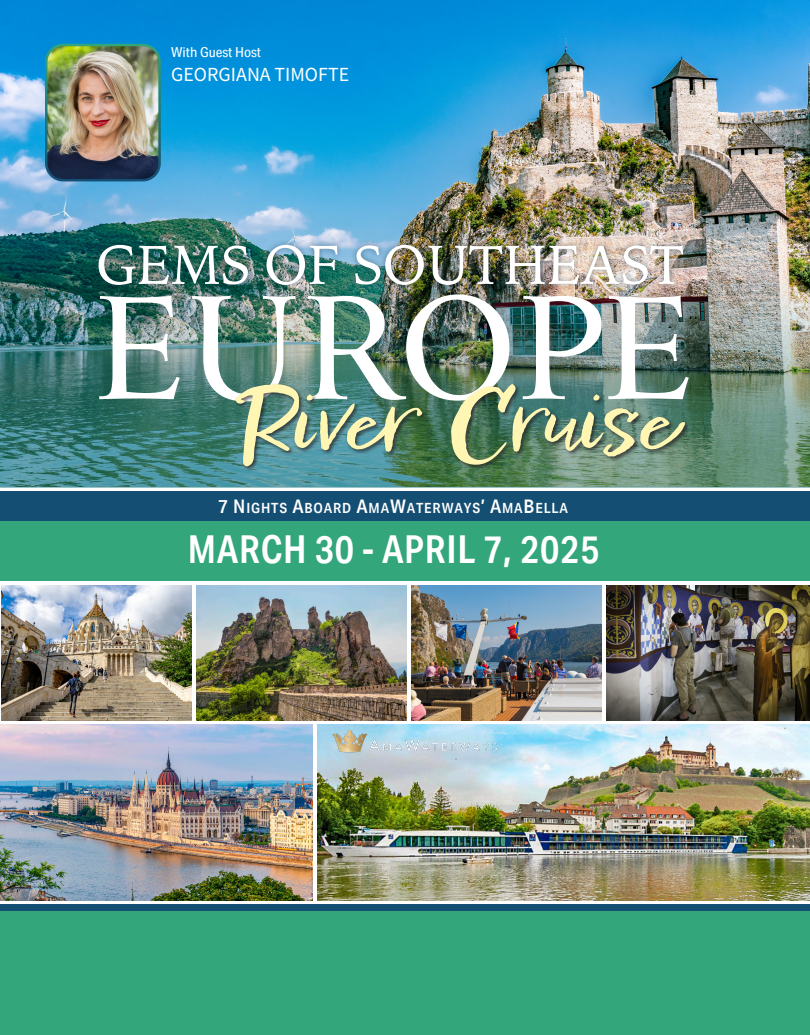
<style>
.page{position:relative;width:810px;height:1035px;background:#fff}
.page>*{position:absolute;margin:0;border:0;box-sizing:border-box;transform-origin:0 0}
.t1{font:147.5px "Iowan Old Style Titling";color:#fff}
.t2{font:italic 85.5px "Epicursive Script";color:#fff6b3;scale:1.16 1}
.t3{font:55px "Iowan Old Style";color:#fff}
.t4{font:600 38.5px "Aktiv Grotesk Cd";letter-spacing:.02em;color:#fff}
.t5{font:20px "Source Sans Variable";color:#fff}
.t6{font:500 14.12px "Aktiv Grotesk Cd";letter-spacing:.055em;color:#fff;scale:1.1 1}
.t7{font:13.75px "Aktiv Grotesk Cd";color:#fff;scale:1.1 1}
.s1{font-size:18.75px}
</style>
<div class="page">
<img style="left:0;top:0;width:810px;height:278px">
<div style="left:0;top:492px;width:810px;height:89px;background:#33a67c"></div>
<img style="left:197px;top:585px;width:209px;height:135px">
<img style="left:607px;top:585px;width:203px;height:135px">
<img style="left:1px;top:585px;width:191px;height:135px">
<img style="left:411px;top:585px;width:191px;height:135px">
<div style="left:1px;top:904px;width:809px;height:131px;background:#33a67c"></div>
<img style="left:0;top:278px;width:810px;height:210px">
<div style="left:0;top:904px;width:810px;height:7px;background:#144e73"></div>
<img style="left:0;top:725px;width:313px;height:175px">
<img style="left:318px;top:725px;width:492px;height:175px">
<div style="left:0;top:492px;width:810px;height:29px;background:#144e73"></div>
<img style="left:328px;top:726px;width:175px;height:32px">
<div style="left:234px;top:383px;width:457px;height:89px;background:#231f20;opacity:.75"></div>
<div style="left:92px;top:239px;width:597px;height:52px;background:#103041;opacity:.5"></div>
<img style="left:46px;top:45px;width:114px;height:135px">
<div style="left:45px;top:44px;width:116px;height:137px;border:2px solid #fff;border-radius:17px"></div>
<p class="t7" style="left:171px;top:44px;width:83px">With Guest Host</p>
<h3 class="t5" style="left:171px;top:62px;width:180px">GEORGIANA TIMOFTE</h3>
<h3 class="t3" style="left:96px;top:216px;width:590px">GEMS OF SOUTHEAST</h3>
<h1 class="t1" style="left:93px;top:261px;width:602px">EUROPE</h1>
<h2 class="t2" style="left:228px;top:367px;width:407px">RiverCruise</h2>
<p class="t6" style="left:218px;top:499px;width:320px"><span class="s1">7</span> <span class="s1">N</span>IGHTS <span class="s1">A</span>BOARD <span class="s1">A</span>MA<span class="s1">W</span>ATERWAYS<span class="s1">’</span> <span class="s1">A</span>MA<span class="s1">B</span>ELLA</p>
<h3 class="t4" style="left:188px;top:527px;width:413px">MARCH 30 - APRIL 7, 2025</h3>
</div>
